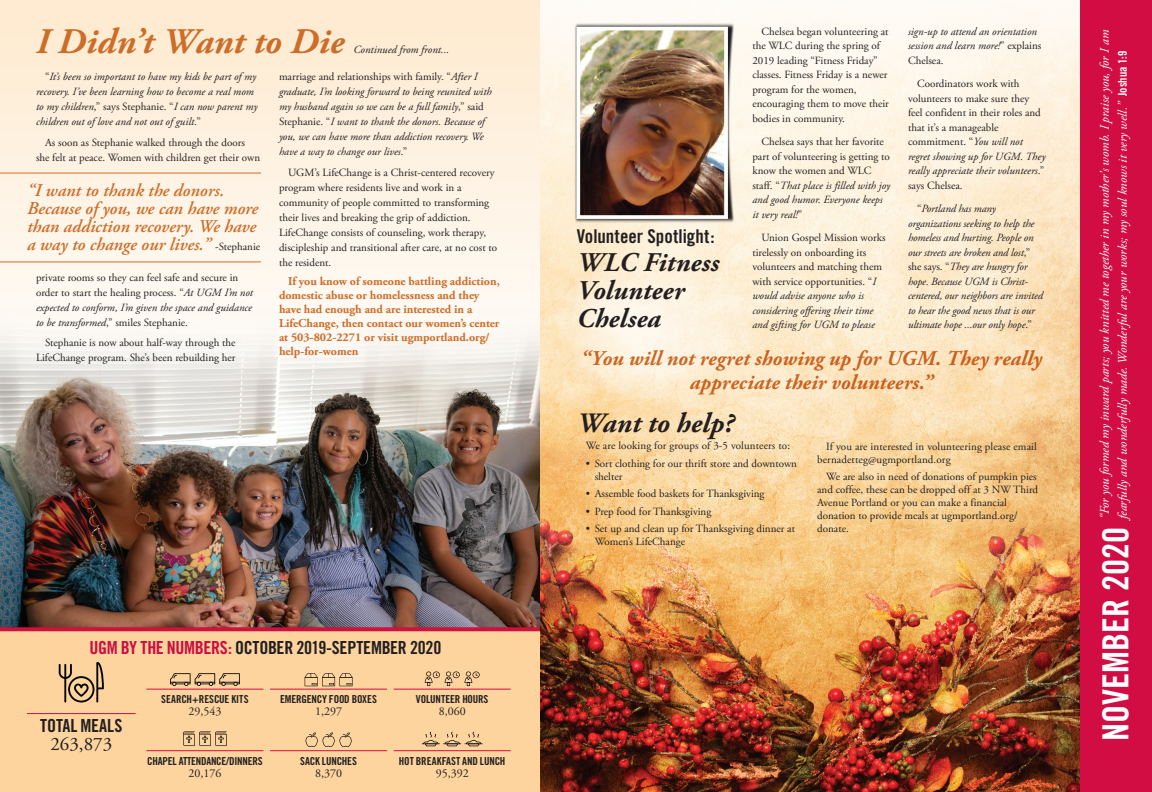
<style>
.page{position:relative;width:1152px;height:792px;background:#fff}
.page>*{position:absolute;margin:0;border:0;box-sizing:border-box;transform-origin:0 0}
.t1{font:italic 700 36px "Adobe Garamond Pro";letter-spacing:.005em;color:#cd6d28}
.t2{font:36px "Trade Gothic Bold Cond Twenty";color:#fff}
.t3{font:italic 700 28px "Adobe Garamond Pro";color:#231f20}
.t4{font:italic 700 27px/28px "Adobe Garamond Pro";letter-spacing:.005em;color:#231f20}
.t5{font:italic 700 21px/24px "Adobe Garamond Pro";letter-spacing:.005em;color:#cd6d28;text-align:center}
.t6{font:19px "Trade Gothic Bold Cond Twenty";color:#231f20}
.t7{font:19px "Adobe Garamond Pro";color:#231f20}
.t8{font:italic 600 18px/18px "Adobe Garamond Pro";color:#cd6d28}
.t9{font:18px "Trade Gothic Bold Cond Twenty";letter-spacing:-.015em;color:#231f20}
.t10{font:italic 13px/18px "Adobe Garamond Pro";color:#fff}
.t11{font:700 12px/14px "Adobe Garamond Pro";color:#cd6d28}
.t12{font:12px "Adobe Garamond Pro";color:#231f20}
.t13{font:11px/14.5px "Adobe Garamond Pro";color:#231f20}
.t14{font:italic 11px/14.5px "Adobe Garamond Pro";color:#231f20}
.t15{font:11px "Trade Gothic Bold Cond Twenty";letter-spacing:-.02em;color:#231f20}
.s1{font-style:normal}
.s2{font-weight:400;font-style:normal;font-size:11px;color:#231f20}
.s3{font-style:italic}
.s4{color:#cd0d40}
.s5{font-family:"Trade Gothic Bold Cond Twenty";font-style:normal;font-size:12px}
</style>
<div class="page">
<div style="left:1080px;top:0;width:72px;height:792px;background:#d20d44"></div>
<img style="left:540px;top:0;width:540px;height:792px">
<svg style="left:0;top:0;width:540px;height:294px;background:#fdf1df"></svg>
<img style="left:0;top:294px;width:540px;height:333px">
<div style="left:0;top:629px;width:540px;height:163px;background:#fdd49e"></div>
<hr style="left:146px;top:689px;width:117px;height:1px;background:#d20d44">
<hr style="left:270px;top:689px;width:117px;height:1px;background:#d20d44">
<hr style="left:394px;top:689px;width:117px;height:1px;background:#d20d44">
<hr style="left:146px;top:750px;width:117px;height:1px;background:#d20d44">
<hr style="left:270px;top:750px;width:117px;height:1px;background:#d20d44">
<hr style="left:394px;top:750px;width:117px;height:1px;background:#d20d44">
<hr style="left:27px;top:713px;width:109px;height:1px;background:#d20d44">
<svg style="left:305px;top:673px;width:48px;height:13px"></svg>
<svg style="left:59px;top:662px;width:45px;height:41px"></svg>
<svg style="left:422px;top:732px;width:61px;height:14px"></svg>
<svg style="left:306px;top:732px;width:46px;height:15px"></svg>
<svg style="left:183px;top:732px;width:44px;height:14px"></svg>
<svg style="left:425px;top:672px;width:55px;height:14px"></svg>
<svg style="left:170px;top:673px;width:70px;height:13px"></svg>
<svg style="left:0;top:627px;width:540px;height:4px;background:#c6163e"></svg>
<img style="left:568px;top:13px;width:173px;height:221px">
<img style="left:575px;top:25px;width:155px;height:196px">
<svg style="left:543px;top:258px;width:214px;height:141px;background:#fdefd9"></svg>
<svg style="left:578px;top:344px;width:471px;height:57px;background:#fbe7c4"></svg>
<hr style="left:0;top:173px;width:261px;height:1px;background:#cd6d28">
<hr style="left:0;top:261px;width:261px;height:1px;background:#cd6d28">
<h1 class="t1" style="left:36px;top:21px;width:310px">I Didn’t Want to Die</h1>
<p class="t14" style="left:354px;top:43px;width:97px">Continued from front...</p>
<p class="t14" style="left:36px;top:69px;width:223px;line-height:15px;text-indent:9px"><span class="s1">“</span>It’s been so important to have my kids be part of my recovery. I’ve been learning how to become a real mom to my children<span class="s1">,” says Stephanie. “</span>I can now parent my children out of love and not out of guilt<span class="s1">.”</span></p>
<p class="t13" style="left:36px;top:135px;width:226px;line-height:15px;text-align:center">As soon as Stephanie walked through the doors<br>she felt at peace. Women with children get their own</p>
<h3 class="t8" style="left:27px;top:182px;width:235px">“I want to thank the donors.<br>Because of you, we can have more than addiction recovery. We have a way to change our lives.” <span class="s2">-Stephanie</span></h3>
<p class="t13" style="left:36px;top:270px;width:219px;line-height:15px">private rooms so they can feel safe and secure in order to start the healing process. “<span class="s3">At UGM I’m not expected to conform, I’m given the space and guidance to be transformed</span>,” smiles Stephanie.</p>
<p class="t13" style="left:36px;top:336px;width:201px;line-height:15px;text-align:right">Stephanie is now about half-way through the<br>LifeChange program. She’s been rebuilding her</p>
<p class="t14" style="left:279px;top:69px;width:214px;line-height:15px"><span class="s1">marriage and relationships with family. “</span>After I graduate, I’m looking forward to being reunited with my husband again so we can be a full family<span class="s1">,” said Stephanie. “</span>I want to thank the donors. Because of you, we can have more than addiction recovery. We have a way to change our lives<span class="s1">.”</span></p>
<p class="t13" style="left:279px;top:165px;width:220px;line-height:15px;text-indent:9px">UGM’s LifeChange is a Christ-centered recovery program where residents live and work in a community of people committed to transforming their lives and breaking the grip of addiction.<br>LifeChange consists of counseling, work therapy, discipleship and transitional after care, at no cost to the resident.</p>
<p class="t11" style="left:279px;top:275px;width:222px;text-indent:9px">If you know of someone battling addiction, domestic abuse or homelessness and they have had enough and are interested in a LifeChange, then contact our women’s center at 503-802-2271 or visit ugmportland.org/ help-for-women</p>
<h3 class="t9" style="left:90px;top:637px;width:353px"><span class="s4">UGM BY THE NUMBERS:</span> OCTOBER 2019-SEPTEMBER 2020</h3>
<h3 class="t9" style="left:40px;top:715px;width:84px">TOTAL MEALS</h3>
<h3 class="t7" style="left:50px;top:733px;width:63px">263,873</h3>
<p class="t15" style="left:161px;top:693px;width:89px">SEARCH+RESCUE KITS</p>
<p class="t12" style="left:188px;top:704px;width:34px">29,543</p>
<p class="t15" style="left:147px;top:754px;width:117px">CHAPEL ATTENDANCE/DINNERS</p>
<p class="t12" style="left:188px;top:766px;width:34px">20,176</p>
<p class="t15" style="left:280px;top:693px;width:98px">EMERGENCY FOOD BOXES</p>
<p class="t12" style="left:315px;top:704px;width:28px">1,297</p>
<p class="t15" style="left:300px;top:754px;width:58px">SACK LUNCHES</p>
<p class="t12" style="left:315px;top:766px;width:28px">8,370</p>
<p class="t15" style="left:416px;top:693px;width:74px">VOLUNTEER HOURS</p>
<p class="t12" style="left:439px;top:704px;width:28px">8,060</p>
<p class="t15" style="left:399px;top:754px;width:108px">HOT BREAKFAST AND LUNCH</p>
<p class="t12" style="left:436px;top:766px;width:34px">95,392</p>
<p class="t14" style="left:908px;top:24px;width:135px">sign-up to attend an orientation session and learn more!<span class="s1">” explains<br>Chelsea.</span></p>
<p class="t13" style="left:908px;top:77px;width:139px;text-indent:9px">Coordinators work with volunteers to make sure they feel confident in their roles and that it’s a manageable commitment. “<span class="s3">You will not regret showing up for UGM. They really appreciate their volunteers</span>.” says Chelsea.</p>
<p class="t14" style="left:908px;top:202px;width:136px;text-indent:9px"><span class="s1">“</span>Portland has many organizations seeking to help the homeless and hurting. People on our streets are broken and lost<span class="s1">,” she says. “</span>They are hungry for hope. Because UGM is Christ&shy;centered, our neighbors are invited to hear the good news that is our ultimate hope ...our only hope<span class="s1">.”</span></p>
<h3 class="t5" style="left:581px;top:347px;width:463px">“You will not regret showing up for UGM. They really appreciate their volunteers.”</h3>
<p class="t13" style="left:752px;top:25px;width:138px;text-indent:9px">Chelsea began volunteering at the WLC during the spring of<br>2019 leading “Fitness Friday” classes. Fitness Friday is a newer program for the women, encouraging them to move their bodies in community.</p>
<p class="t13" style="left:752px;top:135px;width:139px;text-indent:9px">Chelsea says that her favorite part of volunteering is getting to know the women and WLC staff. “<span class="s3">That place is filled with joy and good humor. Everyone keeps it very real!</span>”</p>
<p class="t13" style="left:752px;top:231px;width:135px;text-indent:9px">Union Gospel Mission works tirelessly on onboarding its volunteers and matching them with service opportunities. “<span class="s3">I would advise anyone who is considering offering their time and gifting for UGM to please</span></p>
<h3 class="t6" style="left:577px;top:224px;width:139px">Volunteer Spotlight:</h3>
<h3 class="t4" style="left:577px;top:249px;width:144px">WLC Fitness<br>Volunteer<br>Chelsea</h3>
<h2 class="t3" style="left:577px;top:407px;width:159px">Want to help?</h2>
<p class="t13" style="left:586px;top:439px;width:206px">We are looking for groups of 3-5 volunteers to:</p>
<p class="t13" style="left:595px;top:457px;width:204px;line-height:13px;text-indent:-9px">• Sort clothing for our thrift store and downtown shelter</p>
<p class="t13" style="left:586px;top:487px;width:180px">• Assemble food baskets for Thanksgiving</p>
<p class="t13" style="left:586px;top:504px;width:127px">• Prep food for Thanksgiving</p>
<p class="t13" style="left:595px;top:523px;width:202px;line-height:13px;text-indent:-9px">• Set up and clean up for Thanksgiving dinner at<br>Women’s LifeChange</p>
<p class="t13" style="left:817px;top:440px;width:221px;line-height:13px;text-indent:9px">If you are interested in volunteering please email bernadetteg@ugmportland.org</p>
<p class="t13" style="left:817px;top:471px;width:222px;line-height:13px;text-indent:9px">We are also in need of donations of pumpkin pies and coffee, these can be dropped off at 3 NW Third Avenue Portland or you can make a financial donation to provide meals at ugmportland.org/ donate.</p>
<p class="t10" style="left:1096px;top:519px;width:491px;rotate:-90deg">“For you formed my inward parts; you knitted me together in my mother’s womb. I praise you, for I am fearfully and wonderfully made. Wonderful are your works; my soul knows it very well.” <span class="s5">Joshua 1:9</span></p>
<h1 class="t2" style="left:1094px;top:741px;width:215px;rotate:-90deg">NOVEMBER 2020</h1>
</div>
